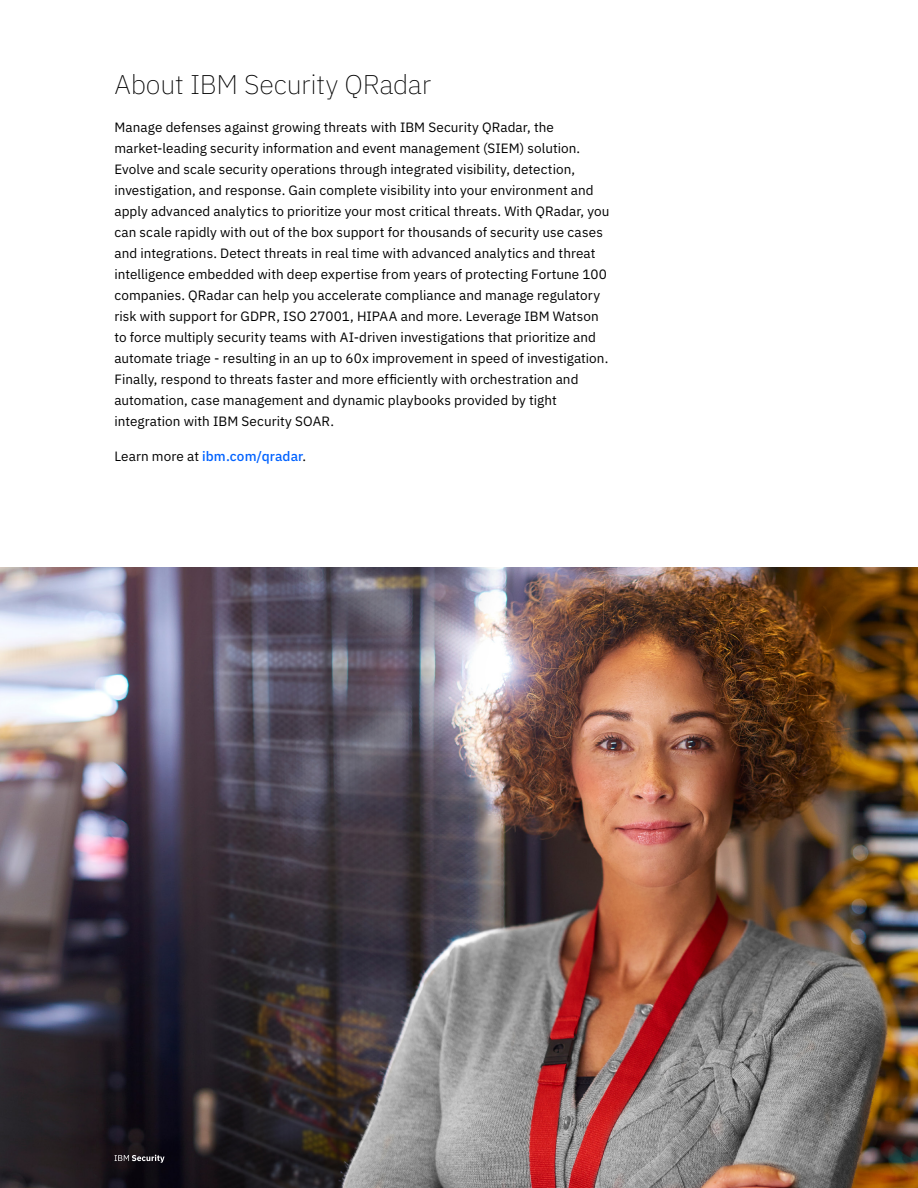
<style>
.page{position:relative;width:918px;height:1188px;background:#fff}
.page>*{position:absolute;margin:0;border:0;box-sizing:border-box;transform-origin:0 0}
.section_header{font:200 27px "IBM Plex Sans";letter-spacing:-.01em;color:#000}
.body_copy{font:13.5px/21px "IBM Plex Sans";letter-spacing:.005em;color:#000}
.body_copy-2{font:500 13.5px "IBM Plex Sans";letter-spacing:.005em;color:#0062ff}
.s1{font-weight:400;color:#000}
</style>
<div class="page">
<img style="left:0;top:567px;width:918px;height:621px">
<svg style="left:115px;top:1155px;width:50px;height:8px"></svg>
<p class="section_header" style="left:114px;top:64px;width:318px">About IBM Security QRadar</p>
<p class="body_copy" style="left:114px;top:116px;width:497px">Manage defenses against growing threats with IBM Security QRadar, the market-leading security information and event management (SIEM) solution.<br>Evolve and scale security operations through integrated visibility, detection, investigation, and response. Gain complete visibility into your environment and apply advanced analytics to prioritize your most critical threats. With QRadar, you can scale rapidly with out of the box support for thousands of security use cases and integrations. Detect threats in real time with advanced analytics and threat intelligence embedded with deep expertise from years of protecting Fortune 100 companies. QRadar can help you accelerate compliance and manage regulatory risk with support for GDPR, ISO 27001, HIPAA and more. Leverage IBM Watson to force multiply security teams with AI-driven investigations that prioritize and automate triage - resulting in an up to 60x improvement in speed of investigation.<br>Finally, respond to threats faster and more efficiently with orchestration and automation, case management and dynamic playbooks provided by tight integration with IBM Security SOAR.</p>
<p class="body_copy-2" style="left:114px;top:445px;width:193px"><span class="s1">Learn more at</span> ibm.com/qradar<span class="s1">.</span></p>
</div>
